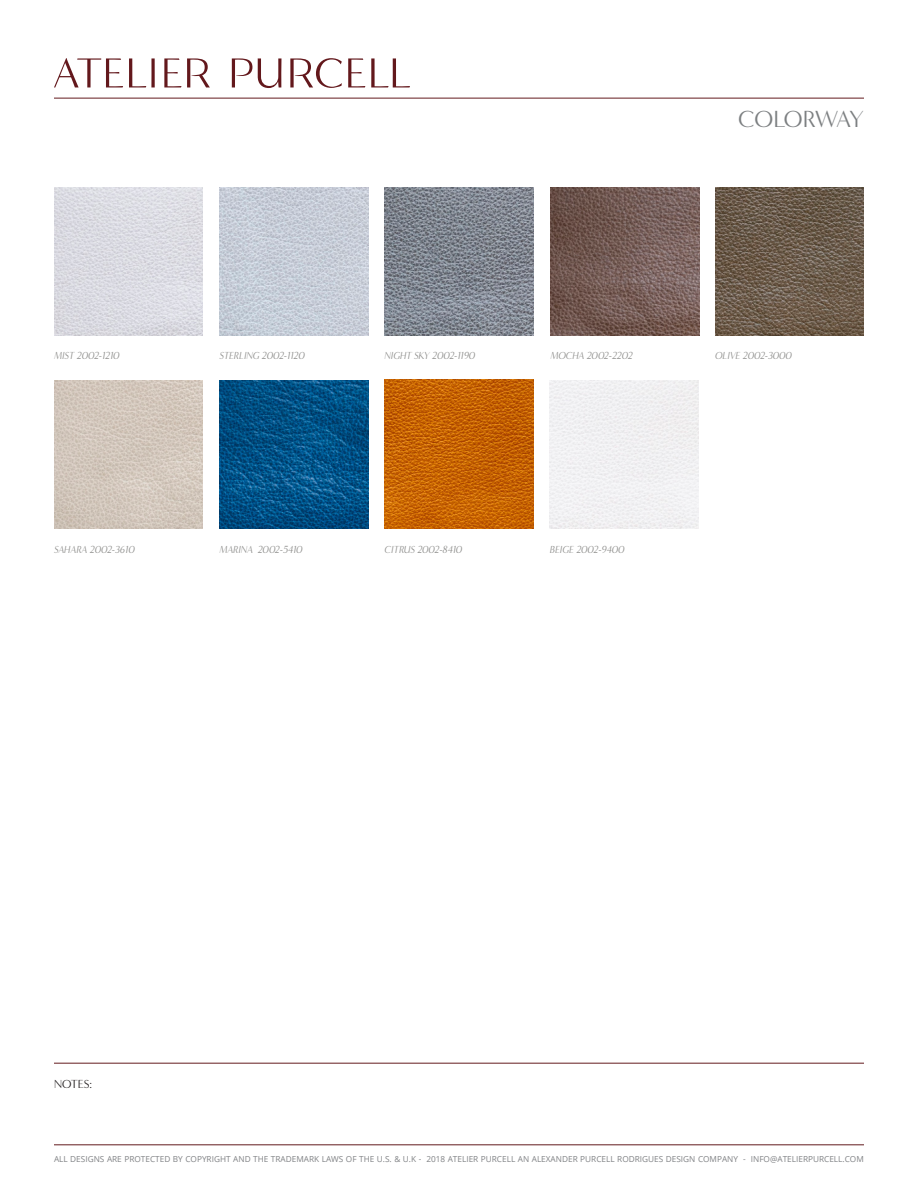
<style>
.page{position:relative;width:918px;height:1188px;background:#fff}
.page>*{position:absolute;margin:0;border:0;box-sizing:border-box;transform-origin:0 0}
.t1{font:24px "Minerva Modern";letter-spacing:-.04em;color:#7c7f81}
.t2{font:12px "Minerva Modern";letter-spacing:-.02em;color:#231f20}
.t3{font:italic 10.5px "Minerva Modern";color:#8d8d8b;scale:.9 1}
.t4{font:8.25px "Open Sans";color:#808285}
</style>
<div class="page">
<hr style="left:54px;top:98px;width:810px;height:1px;background:#631b1e">
<svg style="left:54px;top:58px;width:69px;height:29px"></svg>
<svg style="left:129px;top:58px;width:26px;height:29px"></svg>
<svg style="left:232px;top:58px;width:49px;height:30px"></svg>
<svg style="left:348px;top:58px;width:17px;height:29px"></svg>
<svg style="left:371px;top:58px;width:39px;height:29px"></svg>
<svg style="left:290px;top:58px;width:52px;height:30px"></svg>
<svg style="left:164px;top:58px;width:46px;height:29px"></svg>
<hr style="left:54px;top:1145px;width:810px;height:1px;background:#631b1e">
<hr style="left:54px;top:1063px;width:810px;height:1px;background:#631b1e">
<img style="left:551px;top:187px;width:148px;height:149px">
<img style="left:715px;top:187px;width:149px;height:149px">
<img style="left:54px;top:187px;width:149px;height:149px">
<img style="left:219px;top:187px;width:149px;height:149px">
<img style="left:385px;top:187px;width:148px;height:149px">
<img style="left:219px;top:380px;width:149px;height:149px">
<div style="left:550px;top:380px;width:149px;height:149px;background:#f1f0f2"></div>
<img style="left:385px;top:380px;width:148px;height:149px">
<img style="left:54px;top:380px;width:149px;height:149px">
<h1 class="t1" style="left:738px;top:105px;width:127px">COLORWAY</h1>
<p class="t3" style="left:54px;top:350px;width:74px">MIST 2002-1210</p>
<p class="t3" style="left:219px;top:350px;width:96px">STERLING 2002-1120</p>
<p class="t3" style="left:385px;top:350px;width:102px">NIGHT SKY 2002-1190</p>
<p class="t3" style="left:551px;top:350px;width:93px">MOCHA 2002-2202</p>
<p class="t3" style="left:715px;top:350px;width:87px">OLIVE 2002-3000</p>
<p class="t3" style="left:54px;top:543px;width:91px">SAHARA 2002-3610</p>
<p class="t3" style="left:219px;top:543px;width:94px">MARINA 2002-5410</p>
<p class="t3" style="left:385px;top:543px;width:88px">CITRUS 2002-8410</p>
<p class="t3" style="left:550px;top:543px;width:85px">BEIGE 2002-9400</p>
<h2 class="t2" style="left:54px;top:1077px;width:40px">NOTES:</h2>
<p class="t4" style="left:54px;top:1153px;width:811px">ALL DESIGNS ARE PROTECTED BY COPYRIGHT AND THE TRADEMARK LAWS OF THE U.S. &amp; U.K - 2018 ATELIER PURCELL AN ALEXANDER PURCELL RODRIGUES DESIGN COMPANY - INFO@ATELIERPURCELL.COM</p>
</div>
